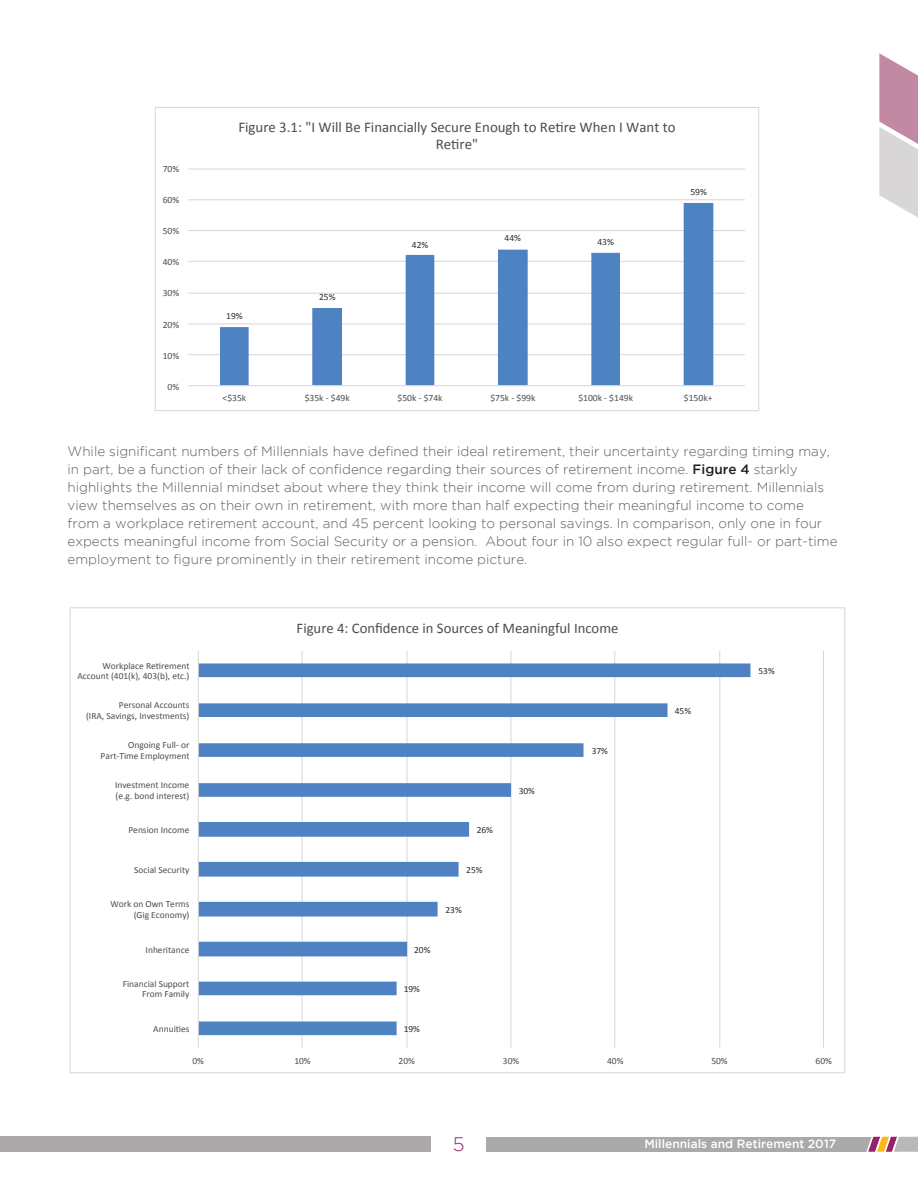
<style>
.page{position:relative;width:918px;height:1188px;background:#fff}
.page>*{position:absolute;margin:0;border:0;box-sizing:border-box;transform-origin:0 0}
.t1{font:300 19.5px "Gotham";color:#982068}
.t2{font:14.85px/17px "Calibri";color:#4a4d4e;text-align:center}
.t3{font:14.7px "Calibri";color:#4a4d4e}
.t4{font:300 13.5px/18px "Gotham";color:#5d5f61}
.t5{font:500 12px "Gotham";color:#fff}
.t6{font:9.6px "Calibri";color:#4a4d4e}
.t7{font:9.6px "Calibri";color:#2a2f32}
.t8{font:9.45px/10.5px "Calibri";color:#4a4d4e;text-align:right}
.t9{font:9.45px "Calibri";color:#2a2f32}
.s1{font-weight:500;color:#231f20}
</style>
<div class="page">
<div style="left:486px;top:1137px;width:388px;height:15px;background:#aba9aa"></div>
<div style="left:0;top:1137px;width:431px;height:15px;background:#aba9aa"></div>
<svg style="left:866px;top:1136px;width:52px;height:16px"></svg>
<svg style="left:879px;top:53px;width:39px;height:165px"></svg>
<hr style="left:188px;top:354px;width:557px;height:1px;background:#d7d9d8">
<hr style="left:188px;top:323px;width:557px;height:1px;background:#d7d9d8">
<hr style="left:188px;top:293px;width:557px;height:1px;background:#d7d9d8">
<hr style="left:188px;top:261px;width:557px;height:1px;background:#d7d9d8">
<hr style="left:188px;top:230px;width:557px;height:1px;background:#d7d9d8">
<hr style="left:188px;top:199px;width:557px;height:1px;background:#d7d9d8">
<hr style="left:188px;top:168px;width:557px;height:2px;background:#d7d9d8">
<svg style="left:220px;top:203px;width:493px;height:182px"></svg>
<hr style="left:188px;top:385px;width:557px;height:1px;background:#d7d9d8">
<hr style="left:302px;top:651px;width:1px;height:397px;background:#d7d9d8">
<hr style="left:406px;top:651px;width:2px;height:397px;background:#d7d9d8">
<hr style="left:510px;top:651px;width:1px;height:397px;background:#d7d9d8">
<hr style="left:614px;top:651px;width:1px;height:397px;background:#d7d9d8">
<hr style="left:719px;top:651px;width:1px;height:397px;background:#d7d9d8">
<hr style="left:823px;top:651px;width:1px;height:397px;background:#d7d9d8">
<svg style="left:199px;top:663px;width:551px;height:372px"></svg>
<hr style="left:198px;top:651px;width:1px;height:397px;background:#d7d9d8">
<p class="t6" style="left:163px;top:163px;width:18px">70%</p>
<p class="t6" style="left:163px;top:194px;width:18px">60%</p>
<p class="t6" style="left:163px;top:225px;width:18px">50%</p>
<p class="t6" style="left:163px;top:256px;width:18px">40%</p>
<p class="t6" style="left:163px;top:287px;width:18px">30%</p>
<p class="t6" style="left:163px;top:318px;width:18px">20%</p>
<p class="t6" style="left:163px;top:349px;width:18px">10%</p>
<p class="t6" style="left:168px;top:380px;width:13px">0%</p>
<p class="t2" style="left:238px;top:119px;width:439px">Figure 3.1: "I Will Be Financially Secure Enough to ReHre When I Want to<br>ReHre"</p>
<p class="t7" style="left:690px;top:186px;width:18px">59%</p>
<p class="t7" style="left:412px;top:238px;width:18px">42%</p>
<p class="t7" style="left:505px;top:232px;width:18px">44%</p>
<p class="t7" style="left:597px;top:235px;width:18px">43%</p>
<p class="t7" style="left:226px;top:310px;width:18px">19%</p>
<p class="t7" style="left:319px;top:291px;width:18px">25%</p>
<p class="t6" style="left:223px;top:392px;width:25px">&lt;$35k</p>
<p class="t6" style="left:305px;top:392px;width:46px">$35k - $49k</p>
<p class="t6" style="left:398px;top:392px;width:46px">$50k - $74k</p>
<p class="t6" style="left:490px;top:392px;width:46px">$75k - $99k</p>
<p class="t6" style="left:578px;top:392px;width:56px">$100k - $149k</p>
<p class="t6" style="left:684px;top:392px;width:30px">$150k+</p>
<p class="t4" style="left:68px;top:442px;width:772px">While significant numbers of Millennials have defined their ideal retirement, their uncertainty regarding timing may, in part, be a function of their lack of confidence regarding their sources of retirement income. <span class="s1">Figure 4</span> starkly highlights the Millennial mindset about where they think their income will come from during retirement. Millennials view themselves as on their own in retirement, with more than half expecting their meaningful income to come from a workplace retirement account, and 45 percent looking to personal savings. In comparison, only one in four expects meaningful income from Social Security or a pension. About four in 10 also expect regular full- or part-time employment to figure prominently in their retirement income picture.</p>
<p class="t8" style="left:77px;top:660px;width:114px">Workplace Re6rement<br>Account (401(k), 403(b), etc.)</p>
<p class="t8" style="left:86px;top:700px;width:105px">Personal Accounts<br>(IRA, Savings, Investments)</p>
<p class="t8" style="left:101px;top:740px;width:90px">Ongoing Full- or<br>Part-Time Employment</p>
<p class="t8" style="left:115px;top:780px;width:76px;text-align:left">Investment Income (e.g. bond interest)</p>
<p class="t8" style="left:128px;top:825px;width:63px">Pension Income</p>
<p class="t8" style="left:134px;top:865px;width:57px">Social Security</p>
<p class="t8" style="left:110px;top:899px;width:81px">Work on Own Terms (Gig Economy)</p>
<p class="t8" style="left:146px;top:944px;width:45px">Inheritance</p>
<p class="t8" style="left:123px;top:978px;width:68px">Financial Support<br>From Family</p>
<p class="t8" style="left:153px;top:1024px;width:38px">Annui6es</p>
<p class="t3" style="left:297px;top:618px;width:323px">Figure 4: Confidence in Sources of Meaningful Income</p>
<p class="t9" style="left:414px;top:944px;width:18px">20%</p>
<p class="t9" style="left:404px;top:983px;width:18px">19%</p>
<p class="t9" style="left:404px;top:1023px;width:18px">19%</p>
<p class="t9" style="left:477px;top:824px;width:18px">26%</p>
<p class="t9" style="left:466px;top:864px;width:18px">25%</p>
<p class="t9" style="left:445px;top:904px;width:18px">23%</p>
<p class="t9" style="left:519px;top:785px;width:18px">30%</p>
<p class="t9" style="left:592px;top:745px;width:18px">37%</p>
<p class="t9" style="left:675px;top:705px;width:18px">45%</p>
<p class="t9" style="left:759px;top:665px;width:18px">53%</p>
<p class="t8" style="left:193px;top:1055px;width:13px">0%</p>
<p class="t8" style="left:294px;top:1055px;width:18px">10%</p>
<p class="t8" style="left:399px;top:1055px;width:18px">20%</p>
<p class="t8" style="left:503px;top:1055px;width:18px">30%</p>
<p class="t8" style="left:607px;top:1055px;width:18px">40%</p>
<p class="t8" style="left:711px;top:1055px;width:18px">50%</p>
<p class="t8" style="left:816px;top:1055px;width:18px">60%</p>
<h1 class="t1" style="left:453px;top:1134px;width:13px">5</h1>
<p class="t5" style="left:644px;top:1137px;width:193px">Millennials and Retirement 2017</p>
</div>
